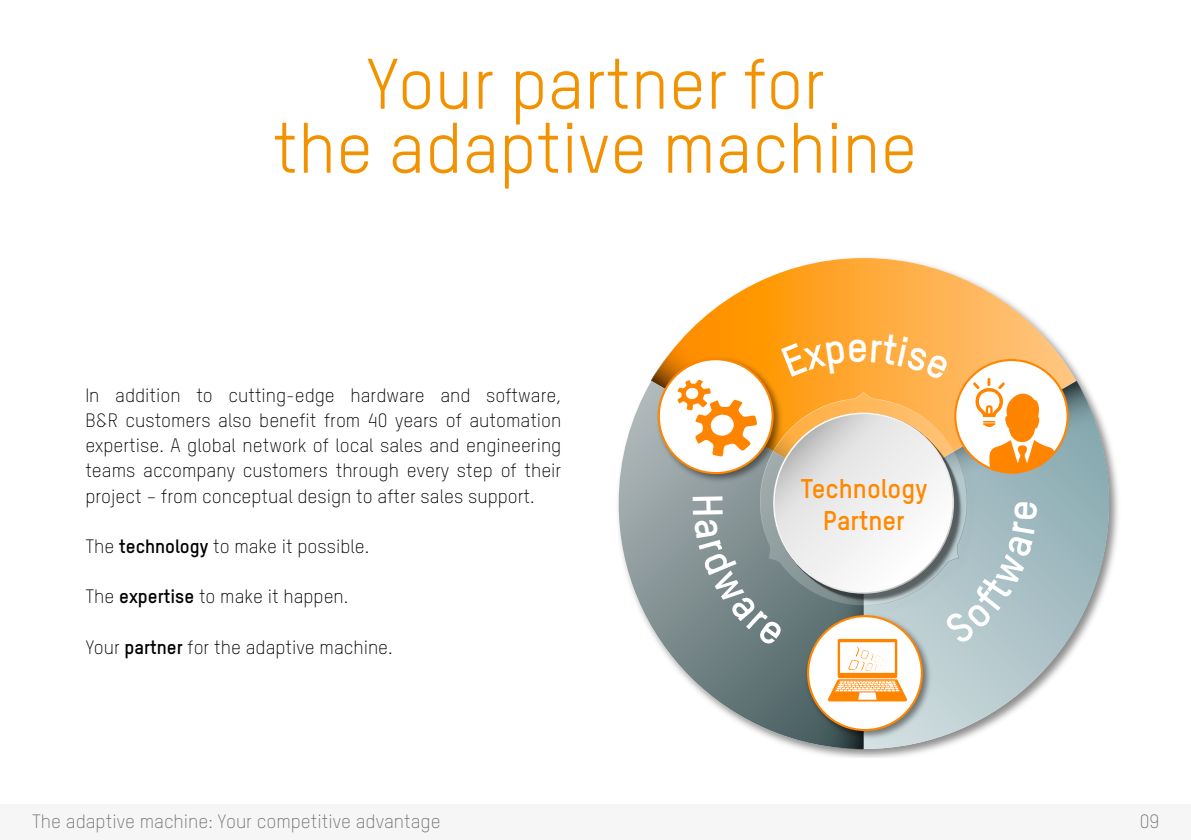
<style>
.page{position:relative;width:1191px;height:840px;background:#fff}
.page>*{position:absolute;margin:0;border:0;box-sizing:border-box;transform-origin:0 0}
.t1{font:70px/64px "TSTARPRO";color:#f29200;text-align:center}
.t2{font:700 26.62px/31.9px "TSTARPRO";color:#f80;text-align:center}
.t3{font:300 19px/25.1px "TSTARPRO";color:#000;text-align:justify}
.t4{font:300 19px "TSTARPRO";color:#747377}
.s1{font-weight:700}
</style>
<div class="page">
<div style="left:0;top:804px;width:1191px;height:35px;background:#f6f6f7"></div>
<img style="left:802px;top:441px;width:316px;height:316px">
<svg style="left:688px;top:258px;width:358px;height:74px"></svg>
<svg style="left:618px;top:383px;width:32px;height:247px"></svg>
<svg style="left:1100px;top:415px;width:9px;height:333px"></svg>
<svg style="left:650px;top:332px;width:450px;height:417px"></svg>
<h1 class="t1" style="left:273px;top:49px;width:646px">Your partner for<br>the adaptive machine</h1>
<p class="t3" style="left:85px;top:382px;width:477px">In addition to cutting-edge hardware and software, B&amp;R customers also benefit from 40 years of automation expertise. A global network of local sales and engineering teams accompany customers through every step of their project – from conceptual design to after sales support.</p>
<p class="t3" style="left:85px;top:532px;width:285px">The <span class="s1">technology</span> to make it possible.</p>
<p class="t3" style="left:85px;top:583px;width:264px">The <span class="s1">expertise</span> to make it happen.</p>
<p class="t3" style="left:85px;top:633px;width:309px">Your <span class="s1">partner</span> for the adaptive machine.</p>
<h2 class="t2" style="left:800px;top:471px;width:128px">Technology<br>Partner</h2>
<p class="t4" style="left:32px;top:808px;width:410px">The adaptive machine: Your competitive advantage</p>
<p class="t4" style="left:1139px;top:808px;width:21px">09</p>
</div>
